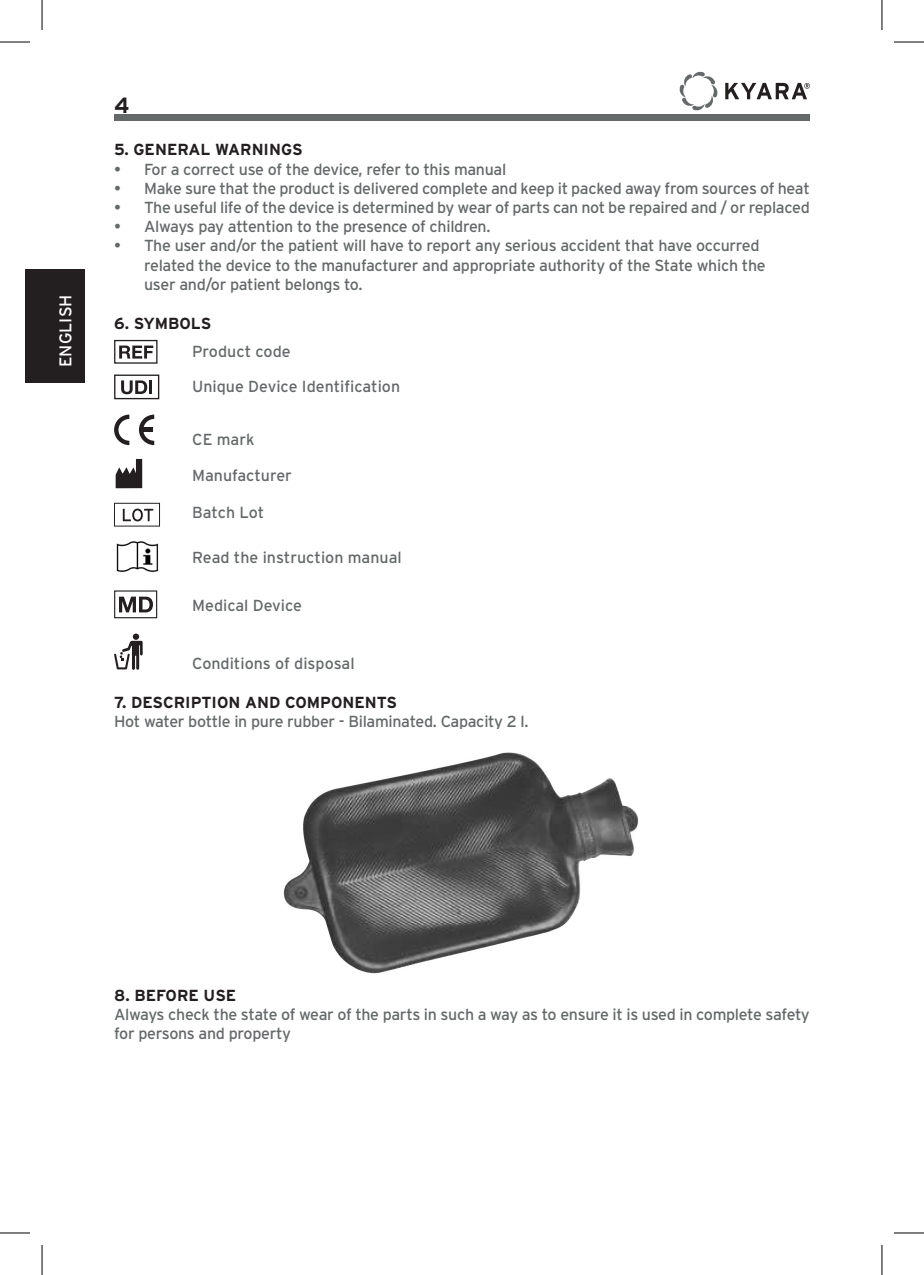
<style>
.page{position:relative;width:924px;height:1275px;background:#fff}
.page>*{position:absolute;margin:0;border:0;box-sizing:border-box;transform-origin:0 0}
.t1{font:700 22px "Interstate";color:#231f20}
.t2{font:17px "Interstate";letter-spacing:.005em;color:#fff}
.t3{font:16px/19.2px "Interstate";letter-spacing:-.02em;color:#65696a}
.t4{font:16px "Interstate";color:#65696a}
.t5{font:700 16px "Interstate";color:#231f20}
</style>
<div class="page">
<div style="left:114px;top:114px;width:695px;height:7px;background:#65696a"></div>
<div style="left:25px;top:269px;width:60px;height:113px;background:#231f20"></div>
<svg style="left:679px;top:71px;width:39px;height:40px"></svg>
<svg style="left:725px;top:83px;width:84px;height:16px"></svg>
<svg style="left:119px;top:345px;width:34px;height:13px"></svg>
<div style="left:114px;top:340px;width:43px;height:24px;border:1px solid #231f20"></div>
<svg style="left:121px;top:380px;width:26px;height:14px"></svg>
<hr style="left:149px;top:380px;width:3px;height:14px;background:#231f20">
<div style="left:114px;top:374px;width:45px;height:25px;border:1px solid #231f20"></div>
<svg style="left:114px;top:414px;width:15px;height:31px"></svg>
<svg style="left:139px;top:414px;width:15px;height:31px"></svg>
<svg style="left:116px;top:459px;width:26px;height:29px"></svg>
<div style="left:114px;top:503px;width:46px;height:23px;border:1px solid #231f20"></div>
<svg style="left:123px;top:508px;width:30px;height:13px"></svg>
<img style="left:116px;top:541px;width:43px;height:31px">
<svg style="left:119px;top:596px;width:34px;height:16px"></svg>
<div style="left:114px;top:590px;width:43px;height:28px;border:1px solid #231f20"></div>
<div style="left:133px;top:633px;width:6px;height:7px;background:#231f20;border-radius:50%"></div>
<svg style="left:114px;top:641px;width:29px;height:29px"></svg>
<img style="left:283px;top:752px;width:356px;height:222px">
<hr style="left:0;top:42px;width:30px;height:1px;background:#000">
<hr style="left:893px;top:42px;width:30px;height:1px;background:#000">
<hr style="left:0;top:1232px;width:30px;height:1px;background:#000">
<hr style="left:893px;top:1232px;width:30px;height:1px;background:#000">
<hr style="left:42px;top:0;width:1px;height:30px;background:#000">
<hr style="left:42px;top:1245px;width:1px;height:30px;background:#000">
<hr style="left:881px;top:0;width:1px;height:30px;background:#000">
<hr style="left:881px;top:1245px;width:1px;height:30px;background:#000">
<p class="t2" style="left:56px;top:367px;width:74px;rotate:-90deg">ENGLISH</p>
<h1 class="t1" style="left:114px;top:93px;width:17px">4</h1>
<p class="t5" style="left:114px;top:141px;width:190px">5. GENERAL WARNINGS</p>
<p class="t3" style="left:114px;top:159px;width:393px">• For a correct use of the device, refer to this manual</p>
<p class="t3" style="left:114px;top:178px;width:697px">• Make sure that the product is delivered complete and keep it packed away from sources of heat</p>
<p class="t3" style="left:114px;top:198px;width:697px">• The useful life of the device is determined by wear of parts can not be repaired and / or replaced</p>
<p class="t3" style="left:114px;top:217px;width:377px">• Always pay attention to the presence of children.</p>
<p class="t3" style="left:144px;top:236px;width:622px;text-indent:-30px">• The user and/or the patient will have to report any serious accident that have occurred related the device to the manufacturer and appropriate authority of the State which the user and/or patient belongs to.</p>
<p class="t5" style="left:114px;top:314px;width:99px">6. SYMBOLS</p>
<p class="t4" style="left:192px;top:342px;width:100px">Product code</p>
<p class="t4" style="left:192px;top:377px;width:209px">Unique Device Identification</p>
<p class="t3" style="left:192px;top:430px;width:64px">CE mark</p>
<p class="t4" style="left:192px;top:466px;width:101px">Manufacturer</p>
<p class="t3" style="left:192px;top:502px;width:74px">Batch Lot</p>
<p class="t4" style="left:192px;top:548px;width:211px">Read the instruction manual</p>
<p class="t4" style="left:192px;top:596px;width:111px">Medical Device</p>
<p class="t4" style="left:192px;top:654px;width:164px">Conditions of disposal</p>
<p class="t5" style="left:114px;top:693px;width:284px">7. DESCRIPTION AND COMPONENTS</p>
<p class="t3" style="left:114px;top:711px;width:415px">Hot water bottle in pure rubber - Bilaminated. Capacity 2 l.</p>
<p class="t5" style="left:114px;top:986px;width:124px">8. BEFORE USE</p>
<p class="t3" style="left:114px;top:1004px;width:697px">Always check the state of wear of the parts in such a way as to ensure it is used in complete safety for persons and property</p>
</div>
